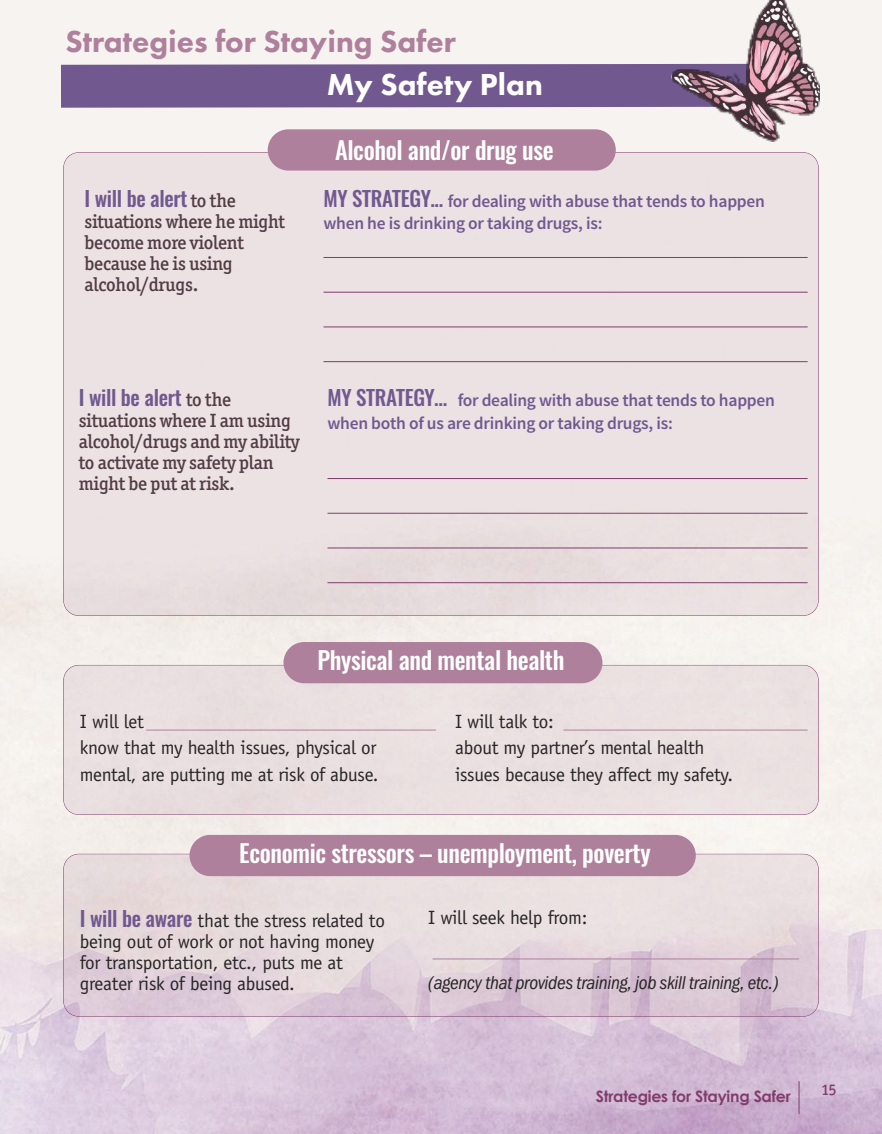
<style>
.page{position:relative;width:882px;height:1134px;background:#fff}
.page>*{position:absolute;margin:0;border:0;box-sizing:border-box;transform-origin:0 0}
.t1{font:800 31.5px "Futura PT";color:#ae809c}
.t2{font:800 31.5px "Futura PT";color:#fff}
.t3{font:500 24.5px "Oswald";letter-spacing:-.015em;color:#fff}
.t4{font:500 21px "Oswald";letter-spacing:-.015em;color:#715990}
.t5{font:19.25px/26.2px "Officina Sans LT";letter-spacing:-.015em;color:#272526}
.t6{font:500 19.25px/21px "Officina Ser ITC";letter-spacing:-.015em;color:#523d46}
.t7{font:19.25px "Franklin Gothic URW Con Boo Ita";letter-spacing:-.015em;color:#272526}
.t8{font:600 17.5px/22.8px "Source Sans Pro";letter-spacing:-.015em;color:#715990}
.t9{font:700 15.75px "Century Gothic";letter-spacing:-.015em;color:#823c6d}
.t10{font:500 15.75px "Officina Ser ITC";color:#823c6d}
.s1{font-family:"Officina Ser ITC";font-size:19.25px;color:#523d46}
.s2{font-family:"Oswald";font-weight:500;font-size:21px}
.s3{font-family:"Oswald";font-weight:500;font-size:21px;color:#715990}
</style>
<div class="page">
<div style="left:64px;top:854px;width:754px;height:162px;background:#ae809c;border-radius:15px;opacity:.15"></div>
<div style="left:63px;top:854px;width:756px;height:163px;border:1px solid #823c6d;border-radius:16px"></div>
<div style="left:64px;top:665px;width:754px;height:150px;background:#eae0e0;border-radius:15px"></div>
<div style="left:63px;top:665px;width:756px;height:150px;border:1px solid #823c6d;border-radius:16px"></div>
<div style="left:284px;top:642px;width:318px;height:41px;background:#ae809c;border-radius:21px"></div>
<hr style="left:799px;top:1081px;width:1px;height:33px;background:#823c6d">
<div style="left:61px;top:64px;width:610px;height:44px;background:#715990"></div>
<img style="left:671px;top:0;width:149px;height:141px">
<hr style="left:564px;top:730px;width:244px;height:1px;background:#ae809c">
<hr style="left:146px;top:730px;width:290px;height:1px;background:#ae809c">
<hr style="left:433px;top:959px;width:366px;height:1px;background:#ae809c">
<div style="left:190px;top:835px;width:506px;height:41px;background:#ae809c;border-radius:21px"></div>
<div style="left:64px;top:153px;width:754px;height:462px;background:#ece1e3;border-radius:15px"></div>
<div style="left:268px;top:129px;width:348px;height:42px;background:#ae809c;border-radius:21px"></div>
<hr style="left:324px;top:257px;width:484px;height:1px;background:#823c6d">
<hr style="left:324px;top:292px;width:484px;height:1px;background:#823c6d">
<hr style="left:324px;top:326px;width:484px;height:1px;background:#823c6d">
<hr style="left:324px;top:361px;width:484px;height:1px;background:#823c6d">
<hr style="left:327px;top:478px;width:481px;height:1px;background:#823c6d">
<hr style="left:327px;top:513px;width:481px;height:1px;background:#823c6d">
<hr style="left:327px;top:548px;width:481px;height:1px;background:#823c6d">
<hr style="left:327px;top:582px;width:481px;height:1px;background:#823c6d">
<h1 class="t1" style="left:66px;top:29px;width:392px">Strategies for Staying Safer</h1>
<h1 class="t2" style="left:327px;top:72px;width:218px">My Safety Plan</h1>
<p class="t4" style="left:85px;top:187px;width:153px">I will be alert <span class="s1">to the</span></p>
<p class="t6" style="left:85px;top:212px;width:202px">situations where he might become more violent because he is using alcohol/drugs.</p>
<p class="t3" style="left:335px;top:137px;width:220px">Alcohol and/or drug use</p>
<p class="t8" style="left:324px;top:191px;width:443px"><span class="s2">MY STRATEGY...</span> for dealing with abuse that tends to happen when he is drinking or taking drugs, is:</p>
<p class="t4" style="left:79px;top:386px;width:154px">I will be alert <span class="s1">to the</span></p>
<p class="t6" style="left:79px;top:412px;width:222px">situations where I am using alcohol/drugs and my ability to activate my safety plan might be put at risk.</p>
<p class="t8" style="left:327px;top:390px;width:449px"><span class="s2">MY STRATEGY...</span> for dealing with abuse that tends to happen when both of us are drinking or taking drugs, is:</p>
<p class="t3" style="left:318px;top:647px;width:248px">Physical and mental health</p>
<p class="t5" style="left:80px;top:710px;width:300px">I will let<br>know that my health issues, physical or mental, are putting me at risk of abuse.</p>
<p class="t5" style="left:455px;top:710px;width:280px">I will talk to:<br>about my partner’s mental health issues because they affect my safety.</p>
<p class="t3" style="left:239px;top:840px;width:413px">Economic stressors – unemployment, poverty</p>
<p class="t5" style="left:80px;top:912px;width:307px;line-height:21px"><span class="s3">I will be aware</span> that the stress related to being out of work or not having money for transportation, etc., puts me at greater risk of being abused.</p>
<p class="t5" style="left:428px;top:906px;width:161px">I will seek help from:</p>
<p class="t7" style="left:428px;top:971px;width:352px">(agency that provides training, job skill training, etc.)</p>
<p class="t9" style="left:596px;top:1087px;width:196px">Strategies for Staying Safer</p>
<p class="t10" style="left:822px;top:1084px;width:16px">15</p>
</div>
